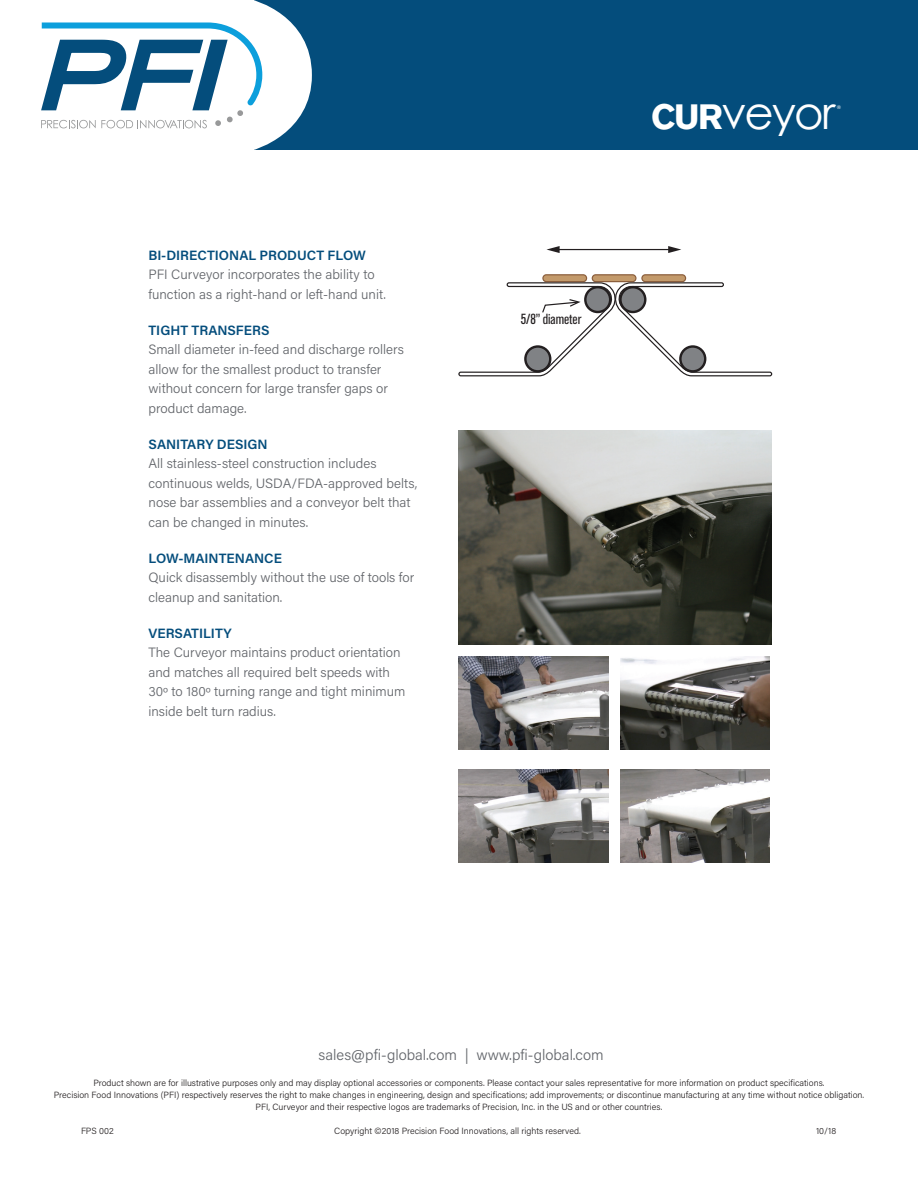
<style>
.page{position:relative;width:918px;height:1188px;background:#fff}
.page>*{position:absolute;margin:0;border:0;box-sizing:border-box;transform-origin:0 0}
.t1{font:45.3px "Century Gothic";letter-spacing:-.045em;color:#fff}
.t2{font:300 15px "Acumin Pro";color:#62656a}
.t3{font:condensed 14.55px "Akzidenz Grotesk BQ";color:#231f20}
.t4{font:300 13.5px/19.5px "Acumin Pro";color:#62656a}
.t5{font:600 13.5px "Acumin Pro";color:#044d7c}
.t6{font:300 9px/12px "Acumin Pro";color:#231f20;text-align:center}
.t7{font:4.95px "Century Gothic";color:#fff}
.s1{font-family:"Akzidenz Grotesk BQ";font-weight:700;font-size:34.95px}
</style>
<div class="page">
<div style="left:254px;top:0;width:664px;height:150px;background:#044d7c"></div>
<svg style="left:41px;top:0;width:271px;height:150px"></svg>
<svg style="left:41px;top:23px;width:221px;height:105px"></svg>
<svg style="left:458px;top:282px;width:315px;height:95px"></svg>
<div style="left:543px;top:275px;width:44px;height:7px;background:#c39a6b;border-radius:3px"></div>
<div style="left:542px;top:274px;width:45px;height:8px;border:1px solid #8a5d3b;border-radius:3px"></div>
<div style="left:592px;top:275px;width:44px;height:7px;background:#c39a6b;border-radius:3px"></div>
<div style="left:592px;top:274px;width:45px;height:8px;border:1px solid #8a5d3b;border-radius:3px"></div>
<div style="left:642px;top:275px;width:44px;height:7px;background:#c39a6b;border-radius:3px"></div>
<div style="left:641px;top:274px;width:45px;height:8px;border:1px solid #8a5d3b;border-radius:3px"></div>
<hr style="left:557px;top:249px;width:114px;height:1px;background:#231f20">
<svg style="left:546px;top:246px;width:14px;height:7px"></svg>
<svg style="left:668px;top:246px;width:13px;height:7px"></svg>
<img style="left:458px;top:430px;width:314px;height:214px">
<img style="left:458px;top:656px;width:150px;height:93px">
<img style="left:458px;top:769px;width:150px;height:93px">
<img style="left:620px;top:656px;width:150px;height:93px">
<img style="left:620px;top:769px;width:150px;height:93px">
<h3 class="t5" style="left:148px;top:246px;width:219px">BI-DIRECTIONAL PRODUCT FLOW</h3>
<h3 class="t4" style="left:148px;top:264px;width:239px">PFI Curveyor incorporates the ability to function as a right-hand or left-hand unit.</h3>
<h3 class="t5" style="left:148px;top:321px;width:122px">TIGHT TRANSFERS</h3>
<h3 class="t4" style="left:148px;top:339px;width:257px">Small diameter in-feed and discharge rollers allow for the smallest product to transfer without concern for large transfer gaps or product damage.</h3>
<h3 class="t5" style="left:148px;top:435px;width:121px">SANITARY DESIGN</h3>
<h3 class="t4" style="left:148px;top:453px;width:270px">All stainless-steel construction includes continuous welds, USDA/FDA-approved belts, nose bar assemblies and a conveyor belt that can be changed in minutes.</h3>
<h3 class="t5" style="left:148px;top:548px;width:135px">LOW-MAINTENANCE</h3>
<h3 class="t4" style="left:148px;top:567px;width:267px">Quick disassembly without the use of tools for cleanup and sanitation.</h3>
<h3 class="t5" style="left:148px;top:623px;width:85px">VERSATILITY</h3>
<h3 class="t4" style="left:148px;top:642px;width:258px">The Curveyor maintains product orientation and matches all required belt speeds with 30º to 180º turning range and tight minimum inside belt turn radius.</h3>
<h3 class="t3" style="left:521px;top:311px;width:62px">5/8” diameter</h3>
<h1 class="t1" style="left:651px;top:81px;width:186px"><span class="s1">CUR</span>veyor</h1>
<p class="t7" style="left:837px;top:103px;width:5px">®</p>
<h2 class="t2" style="left:319px;top:1044px;width:287px">sales@pfi-global.com | www.pfi-global.com</h2>
<p class="t6" style="left:54px;top:1077px;width:812px">Product shown are for illustrative purposes only and may display optional accessories or components. Please contact your sales representative for more information on product specifications.<br>Precision Food Innovations (PFI) respectively reserves the right to make changes in engineering, design and specifications; add improvements; or discontinue manufacturing at any time without notice obligation.<br>PFI, Curveyor and their respective logos are trademarks of Precision, Inc. in the US and or other countries.</p>
<p class="t6" style="left:362px;top:1125px;width:195px">Copyright ©2018 Precision, inc, all rights eserved.</p>
<p class="t6" style="left:81px;top:1124px;width:34px">FPS 002</p>
<p class="t6" style="left:334px;top:1124px;width:248px">Copyright ©2018 Precision Food Innovations, all rights reserved.</p>
<p class="t6" style="left:816px;top:1124px;width:22px">10/18</p>
</div>
